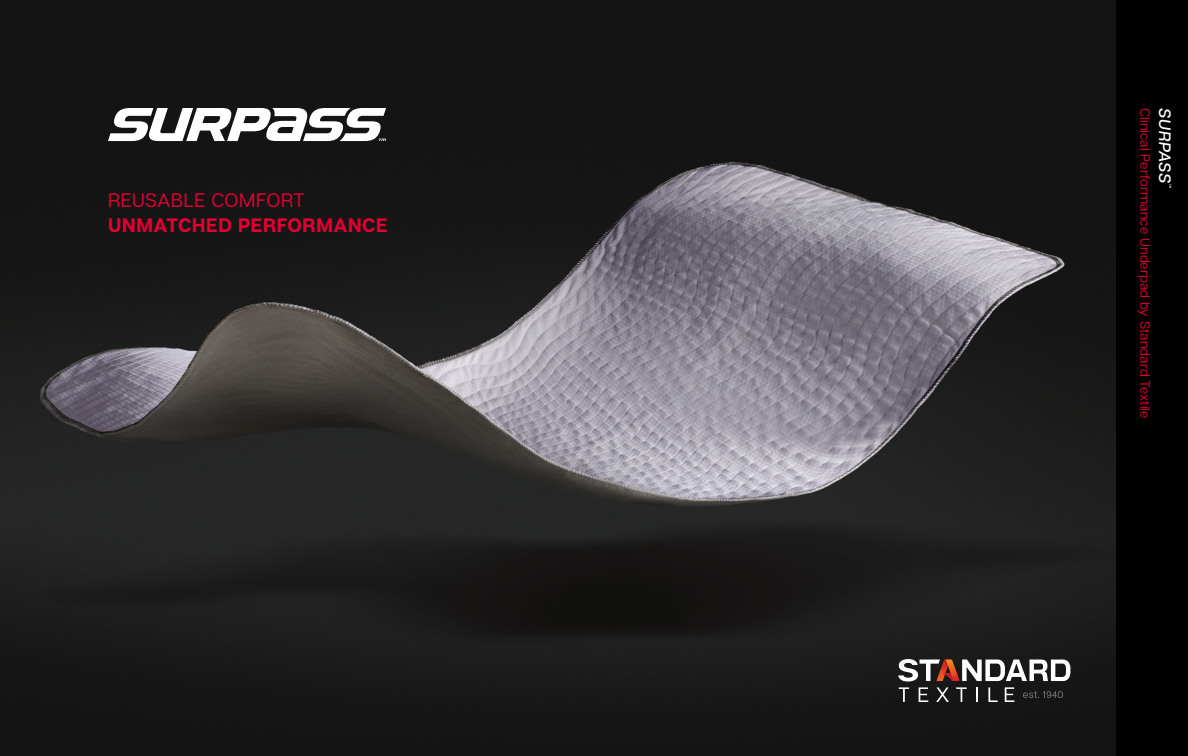
<style>
.page{position:relative;width:1188px;height:756px;background:#fff}
.page>*{position:absolute;margin:0;border:0;box-sizing:border-box;transform-origin:0 0}
.t1{font:700 19.5px "Articulat CF";letter-spacing:.035em;color:#e00031}
.t2{font:19.5px "Articulat CF";letter-spacing:.02em;color:#e00031}
.t3{font:italic 500 16.5px "Articulat CF";letter-spacing:.02em;color:#fff}
.t4{font:13.5px "Articulat CF";letter-spacing:.01em;color:#e00031}
</style>
<div class="page">
<img style="left:0;top:0;width:1116px;height:756px">
<div style="left:1116px;top:0;width:72px;height:756px;background:#000"></div>
<svg style="left:108px;top:108px;width:278px;height:33px"></svg>
<svg style="left:898px;top:659px;width:172px;height:43px"></svg>
<p class="t2" style="left:108px;top:189px;width:198px">REUSABLE COMFORT</p>
<p class="t1" style="left:108px;top:213px;width:281px">UNMATCHED PERFORMANCE</p>
<p class="t4" style="left:1153px;top:108px;width:312px;rotate:90deg">Clinical Performance Underpad by Standard Textile</p>
<p class="t3" style="left:1175px;top:108px;width:82px;rotate:90deg">SURPASS<sup>™</sup></p>
</div>
